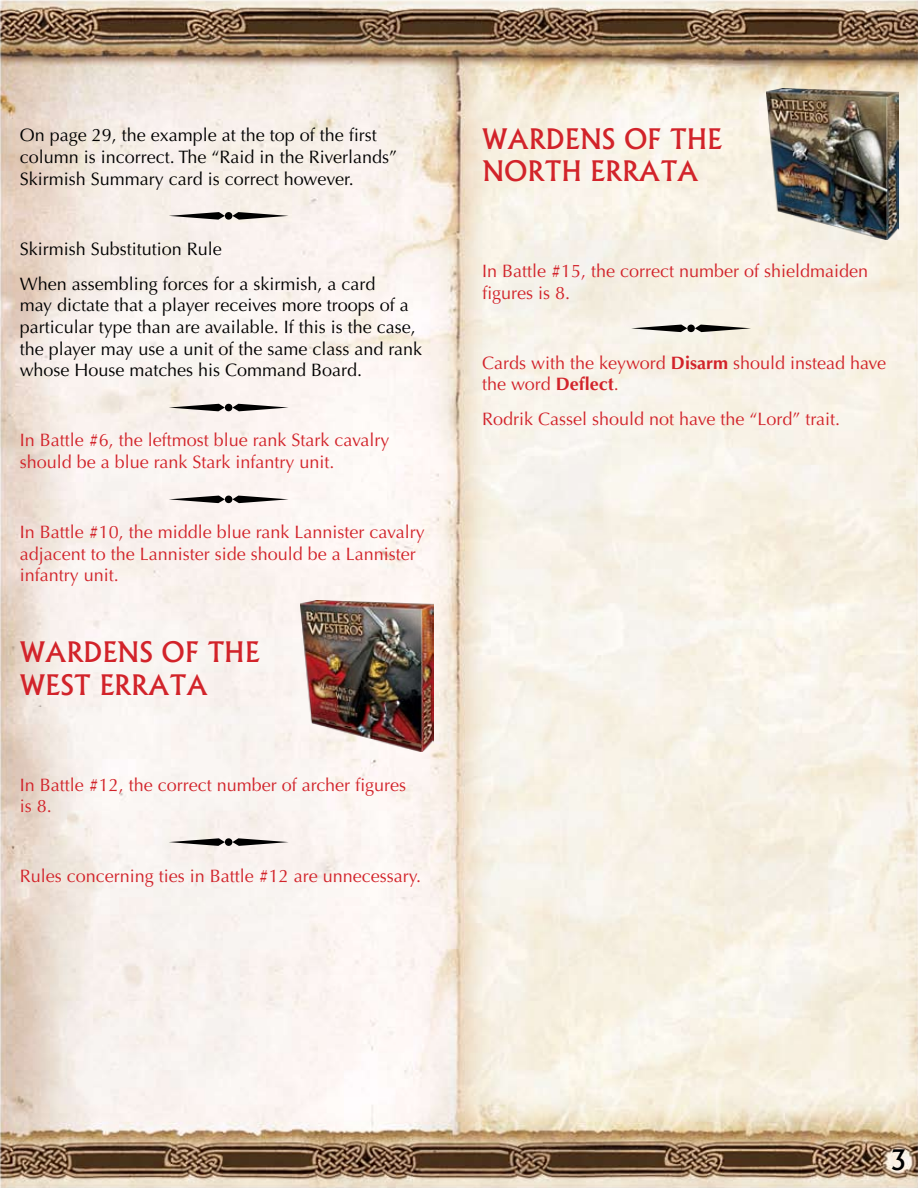
<style>
.page{position:relative;width:918px;height:1188px;background:#fff}
.page>*{position:absolute;margin:0;border:0;box-sizing:border-box;transform-origin:0 0}
.t1{font:500 27px/32.4px "Albertus";color:#d2232a}
.t2{font:500 27px "Albertus";color:#000}
.t3{font:18px/21.6px "Optima LT Std";color:#d2232a}
.t4{font:18px/21.6px "Optima LT Std";color:#000}
.s1{font-weight:700}
</style>
<div class="page">
<img style="left:0;top:0;width:918px;height:1188px">
<svg style="left:169px;top:212px;width:120px;height:8px"></svg>
<div style="left:225px;top:212px;width:7px;height:8px;border:2px solid #000;border-radius:50%"></div>
<svg style="left:169px;top:404px;width:120px;height:7px"></svg>
<div style="left:225px;top:404px;width:7px;height:7px;border:2px solid #000;border-radius:50%"></div>
<svg style="left:169px;top:496px;width:120px;height:7px"></svg>
<div style="left:225px;top:496px;width:7px;height:7px;border:2px solid #000;border-radius:50%"></div>
<svg style="left:169px;top:838px;width:120px;height:8px"></svg>
<div style="left:225px;top:838px;width:7px;height:8px;border:2px solid #000;border-radius:50%"></div>
<svg style="left:631px;top:325px;width:120px;height:7px"></svg>
<div style="left:687px;top:325px;width:8px;height:7px;border:2px solid #000;border-radius:50%"></div>
<img style="left:301px;top:600px;width:132px;height:151px">
<img style="left:766px;top:88px;width:132px;height:152px">
<p class="t4" style="left:20px;top:125px;width:379px">On page 29, the example at the top of the first column is incorrect. The “Raid in the Riverlands”<br>Skirmish Summary card is correct however.</p>
<p class="t4" style="left:20px;top:231px;width:357px;line-height:35.1px">Skirmish Substitution Rule<br>When assembling forces for a skirmish, a card</p>
<p class="t4" style="left:20px;top:295px;width:404px">may dictate that a player receives more troops of a particular type than are available. If this is the case, the player may use a unit of the same class and rank whose House matches his Command Board.</p>
<p class="t3" style="left:20px;top:430px;width:371px">In Battle #6, the leftmost blue rank Stark cavalry should be a blue rank Stark infantry unit.</p>
<p class="t3" style="left:20px;top:522px;width:406px">In Battle #10, the middle blue rank Lannister cavalry adjacent to the Lannister side should be a Lannister infantry unit.</p>
<h1 class="t1" style="left:20px;top:636px;width:241px">WARDENS OF THE<br>WEST ERRATA</h1>
<p class="t3" style="left:20px;top:774px;width:388px">In Battle #12, the correct number of archer figures is 8.</p>
<p class="t3" style="left:20px;top:866px;width:403px">Rules concerning ties in Battle #12 are unnecessary.</p>
<h1 class="t1" style="left:482px;top:123px;width:241px">WARDENS OF THE<br>NORTH ERRATA</h1>
<p class="t3" style="left:482px;top:260px;width:388px">In Battle #15, the correct number of shieldmaiden figures is 8.</p>
<p class="t3" style="left:482px;top:352px;width:406px">Cards with the keyword <span class="s1">Disarm</span> should instead have the word <span class="s1">Deflect</span>.</p>
<p class="t3" style="left:482px;top:409px;width:360px">Rodrik Cassel should not have the “Lord” trait.</p>
<h1 class="t2" style="left:890px;top:1143px;width:18px">3</h1>
</div>
